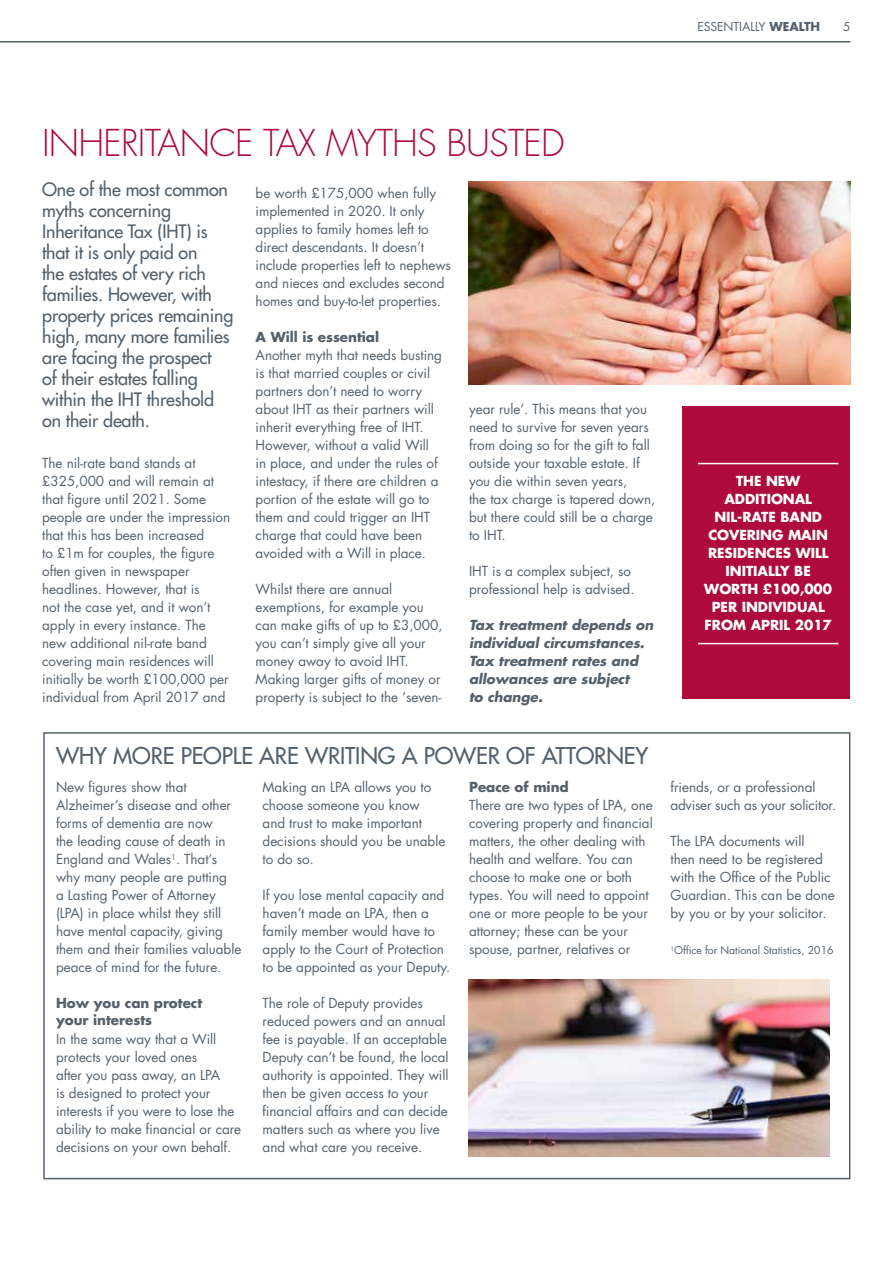
<style>
.page{position:relative;width:893px;height:1263px;background:#fff}
.page>*{position:absolute;margin:0;border:0;box-sizing:border-box;transform-origin:0 0}
.t1{font:300 36px "Futura LT";letter-spacing:-.02em;color:#ae0a3b}
.t2{font:22.5px "Futura";letter-spacing:-.005em;color:#54616c}
.t3{font:18px/21px "Futura";letter-spacing:-.01em;color:#54616c}
.t4{font:13.5px/18px "Futura";letter-spacing:-.005em;color:#54616c}
.t5{font:700 13.5px/18px "Futura";letter-spacing:-.005em;color:#fff;text-align:center}
.t6{font:italic 700 13.5px/18px "Futura";letter-spacing:-.005em;color:#54616c}
.t7{font:700 13.5px/16.5px "Futura";letter-spacing:-.005em;color:#54616c}
.t8{font:12px "Futura";color:#54616c}
.t9{font:10.5px "Futura";letter-spacing:-.005em;color:#54616c}
.s1{font-weight:700}
</style>
<div class="page">
<hr style="left:0;top:41px;width:850px;height:2px;background:#54616c">
<div style="left:43px;top:732px;width:807px;height:447px;border:2px solid #54616c"></div>
<div style="left:682px;top:406px;width:168px;height:292px;background:#ae0a3b"></div>
<hr style="left:698px;top:463px;width:140px;height:1px;background:#fff">
<hr style="left:698px;top:643px;width:140px;height:1px;background:#fff">
<img style="left:468px;top:182px;width:382px;height:203px">
<img style="left:468px;top:979px;width:361px;height:177px">
<p class="t8" style="left:697px;top:18px;width:124px">ESSENTIALLY <span class="s1">WEALTH</span></p>
<p class="t8" style="left:843px;top:18px;width:9px">5</p>
<h1 class="t1" style="left:42px;top:121px;width:524px">INHERITANCE TAX MYTHS BUSTED</h1>
<p class="t3" style="left:42px;top:179px;width:193px">One of the most common myths concerning<br>Inheritance Tax (IHT) is that it is only paid on<br>the estates of very rich families. However, with property prices remaining high, many more families are facing the prospect<br>of their estates falling within the IHT threshold on their death.</p>
<p class="t4" style="left:42px;top:454px;width:189px">The nil-rate band stands at £325,000 and will remain at that figure until 2021. Some people are under the impression that this has been increased<br>to £1m for couples, the figure often given in newspaper headlines. However, that is<br>not the case yet, and it won’t apply in every instance. The new additional nil-rate band covering main residences will initially be worth £100,000 per individual from April 2017 and</p>
<p class="t4" style="left:256px;top:184px;width:197px">be worth £175,000 when fully implemented in 2020. It only applies to family homes left to direct descendants. It doesn’t include properties left to nephews and nieces and excludes second homes and buy-to-let properties.</p>
<p class="t7" style="left:256px;top:328px;width:125px">A Will is essential</p>
<p class="t4" style="left:256px;top:346px;width:188px">Another myth that needs busting is that married couples or civil partners don’t need to worry about IHT as their partners will inherit everything free of IHT.<br>However, without a valid Will in place, and under the rules of intestacy, if there are children a portion of the estate will go to them and could trigger an IHT charge that could have been avoided with a Will in place.</p>
<p class="t4" style="left:256px;top:580px;width:188px">Whilst there are annual exemptions, for example you can make gifts of up to £3,000, you can’t simply give all your money away to avoid IHT.<br>Making larger gifts of money or property is subject to the ‘seven-</p>
<p class="t4" style="left:469px;top:400px;width:188px">year rule’. This means that you need to survive for seven years from doing so for the gift to fall outside your taxable estate. If you die within seven years,<br>the tax charge is tapered down, but there could still be a charge to IHT.</p>
<p class="t4" style="left:469px;top:562px;width:167px">IHT is a complex subject, so professional help is advised.</p>
<p class="t6" style="left:469px;top:615px;width:186px">Tax treatment depends on individual circumstances.<br>Tax treatment rates and allowances are subject<br>to change.</p>
<p class="t5" style="left:704px;top:472px;width:129px">THE NEW<br>ADDITIONAL<br>NIL-RATE BAND<br>COVERING MAIN<br>RESIDENCES WILL<br>INITIALLY BE<br>WORTH £100,000<br>PER INDIVIDUAL<br>FROM APRIL 2017</p>
<h2 class="t2" style="left:56px;top:741px;width:594px">WHY MORE PEOPLE ARE WRITING A POWER OF ATTORNEY</h2>
<p class="t4" style="left:56px;top:778px;width:187px">New figures show that<br>Alzheimer’s disease and other forms of dementia are now<br>the leading cause of death in<br>England and Wales<sup>1</sup>. That’s why many people are putting<br>a Lasting Power of Attorney (LPA) in place whilst they still have mental capacity, giving them and their families valuable peace of mind for the future.</p>
<p class="t7" style="left:56px;top:994px;width:148px">How you can protect your interests</p>
<p class="t4" style="left:56px;top:1030px;width:187px">In the same way that a Will protects your loved ones<br>after you pass away, an LPA<br>is designed to protect your interests if you were to lose the ability to make financial or care decisions on your own behalf.</p>
<p class="t7" style="left:469px;top:778px;width:101px">Peace of mind</p>
<p class="t4" style="left:469px;top:796px;width:185px">There are two types of LPA, one covering property and financial matters, the other dealing with health and welfare. You can choose to make one or both types. You will need to appoint one or more people to be your attorney; these can be your spouse, partner, relatives or</p>
<p class="t4" style="left:263px;top:778px;width:184px">Making an LPA allows you to choose someone you know and trust to make important decisions should you be unable to do so.</p>
<p class="t4" style="left:263px;top:886px;width:189px">If you lose mental capacity and haven’t made an LPA, then a family member would have to apply to the Court of Protection to be appointed as your Deputy.</p>
<p class="t4" style="left:263px;top:994px;width:187px">The role of Deputy provides reduced powers and an annual fee is payable. If an acceptable<br>Deputy can’t be found, the local authority is appointed. They will then be given access to your financial affairs and can decide matters such as where you live and what care you receive.</p>
<p class="t4" style="left:670px;top:778px;width:167px">friends, or a professional adviser such as your solicitor.</p>
<p class="t4" style="left:670px;top:832px;width:166px">The LPA documents will<br>then need to be registered with the Office of the Public<br>Guardian. This can be done by you or by your solicitor.</p>
<p class="t9" style="left:670px;top:943px;width:165px"><sup>1</sup>Office for National Statistics, 2016</p>
</div>
